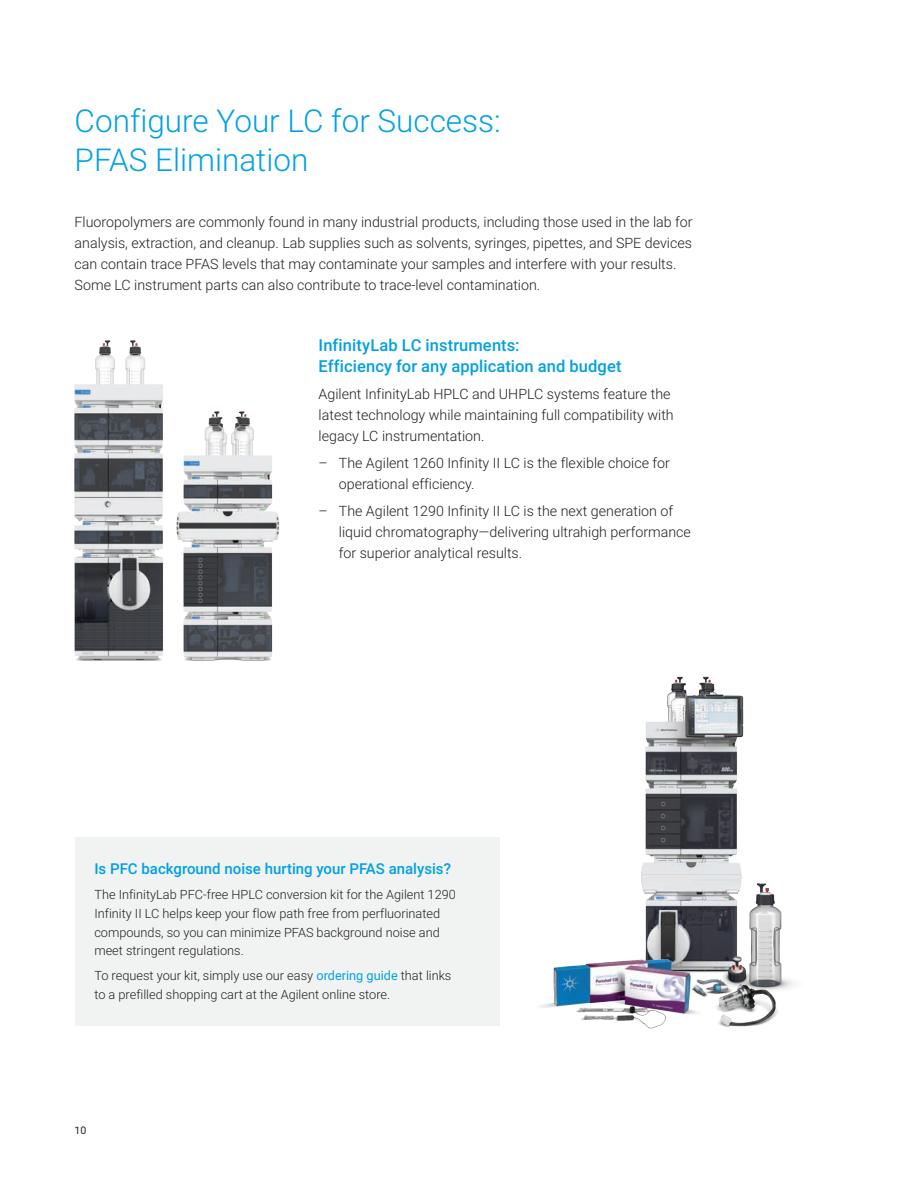
<style>
.page{position:relative;width:918px;height:1188px;background:#fff}
.page>*{position:absolute;margin:0;border:0;box-sizing:border-box;transform-origin:0 0}
.BROCHURE_int_head_bl{font:300 31.5px/39px "Roboto";color:#00a1e3}
.BROCHURE_subhead_blu{font:500 16.5px/21px "Roboto";letter-spacing:.005em;color:#00a1e3}
.BROCHURE_callout_sub{font:500 15px "Roboto";color:#00a1e3}
.BROCHURE_text_black{font:300 14.25px/21px "Roboto";color:#231f20}
.BROCHURE_callout_tex{font:300 12.75px/18.8px "Roboto";color:#231f20}
.t1{font:10.5px "Roboto";color:#231f20}
.s1{font-weight:400;color:#00a1e3}
</style>
<div class="page">
<img style="left:74px;top:340px;width:206px;height:321px">
<img style="left:641px;top:676px;width:103px;height:279px">
<img style="left:541px;top:955px;width:138px;height:74px">
<img style="left:679px;top:879px;width:115px;height:135px">
<img style="left:750px;top:883px;width:31px;height:101px">
<img style="left:726px;top:956px;width:22px;height:28px">
<img style="left:690px;top:977px;width:40px;height:25px">
<img style="left:711px;top:984px;width:70px;height:43px">
<div style="left:75px;top:837px;width:425px;height:189px;background:#f1f2f2"></div>
<p class="BROCHURE_int_head_bl" style="left:75px;top:100px;width:428px">Configure Your LC for Success:<br>PFAS Elimination</p>
<p class="BROCHURE_text_black" style="left:75px;top:211px;width:620px">Fluoropolymers are commonly found in many industrial products, including those used in the lab for analysis, extraction, and cleanup. Lab supplies such as solvents, syringes, pipettes, and SPE devices can contain trace PFAS levels that may contaminate your samples and interfere with your results.<br>Some LC instrument parts can also contribute to trace-level contamination.</p>
<p class="BROCHURE_subhead_blu" style="left:319px;top:334px;width:304px">InfinityLab LC instruments:<br>Efficiency for any application and budget</p>
<p class="BROCHURE_text_black" style="left:319px;top:383px;width:357px">Agilent InfinityLab HPLC and UHPLC systems feature the latest technology while maintaining full compatibility with legacy LC instrumentation.</p>
<p class="BROCHURE_text_black" style="left:339px;top:452px;width:333px;text-indent:-20px">– The Agilent 1260 Infinity II LC is the flexible choice for operational efficiency.</p>
<p class="BROCHURE_text_black" style="left:339px;top:500px;width:354px;text-indent:-20px">– The Agilent 1290 Infinity II LC is the next generation of liquid chromatography—delivering ultrahigh performance for superior analytical results.</p>
<p class="BROCHURE_callout_sub" style="left:94px;top:859px;width:358px">Is PFC background noise hurting your PFAS analysis?</p>
<p class="BROCHURE_callout_tex" style="left:94px;top:885px;width:363px">The InfinityLab PFC-free HPLC conversion kit for the Agilent 1290<br>Infinity II LC helps keep your flow path free from perfluorinated compounds, so you can minimize PFAS background noise and meet stringent regulations.</p>
<p class="BROCHURE_callout_tex" style="left:94px;top:966px;width:359px">To request your kit, simply use our easy <span class="s1">ordering guide</span> that links to a prefilled shopping cart at the Agilent online store.</p>
<p class="t1" style="left:75px;top:1123px;width:13px">10</p>
</div>
